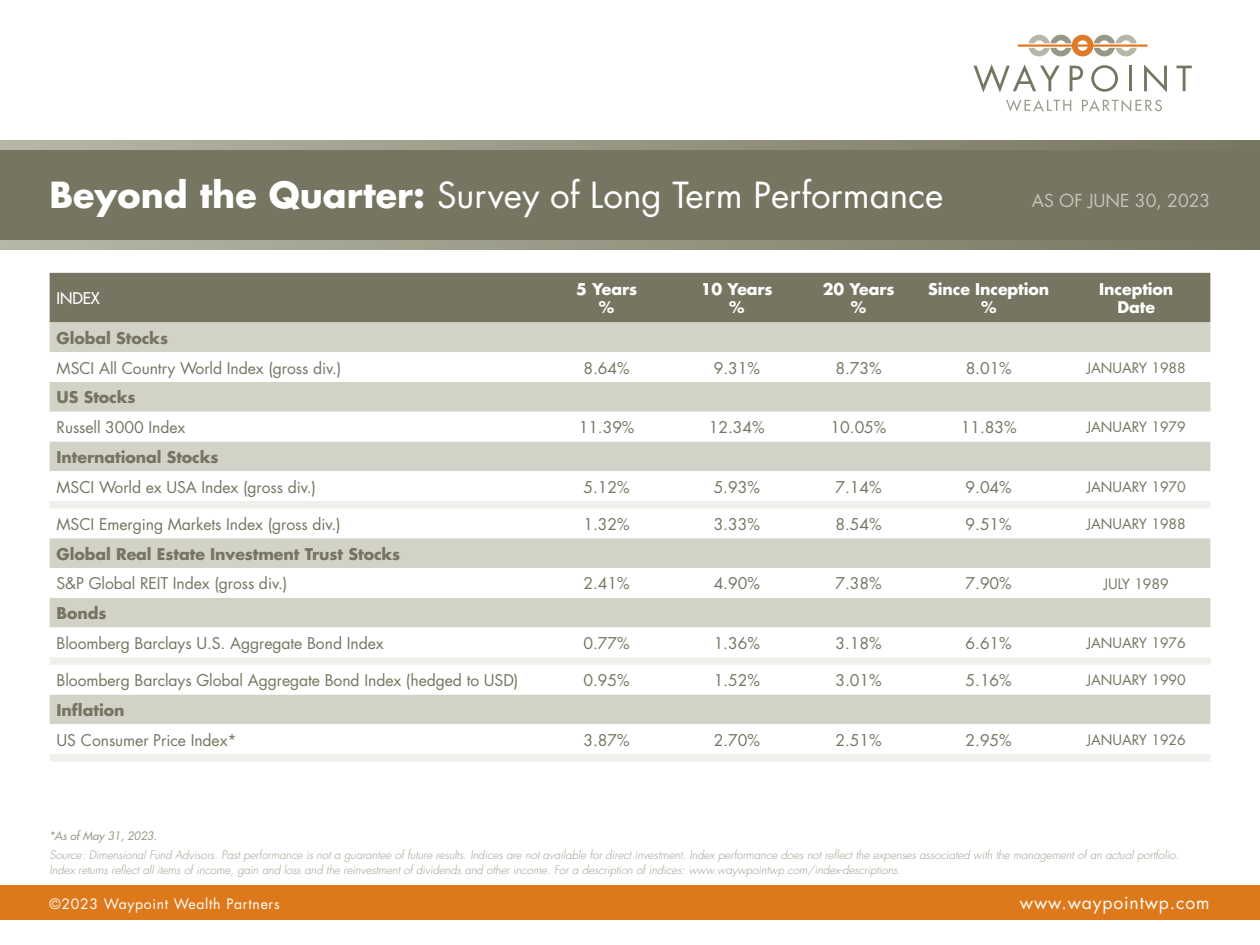
<style>
.page{position:relative;width:1260px;height:945px;background:#fff}
.page>*{position:absolute;margin:0;border:0;box-sizing:border-box;transform-origin:0 0}
.t1{font:35px "Futura Std";color:#fff}
.t2{font:17.5px "Futura Std";letter-spacing:.05em;color:#fff}
.t3{font:17.5px "Futura Std";color:#c5c5b8}
.t4{font:15.75px "Futura Std";letter-spacing:-.005em;color:#767561}
.t5{font:700 15.75px "Futura Std";letter-spacing:-.005em;color:#767561}
.t6{font:700 15.75px/17.5px "Futura Std";letter-spacing:-.005em;color:#fff;text-align:center}
.t7{font:500 15.75px "Futura Std";letter-spacing:-.005em;color:#fff}
.t8{font:14px "Futura Std";letter-spacing:-.005em;color:#767561}
.t9{font:14px "Futura Std";letter-spacing:.05em;color:#fff}
.t10{font:italic 300 11.38px/15.8px "Futura Std";color:#9d9c8a}
.t11{font:italic 500 11.38px "Futura Std";color:#9d9c8a}
.s1{font-weight:700}
</style>
<div class="page">
<div style="left:0;top:885px;width:1260px;height:35px;background:#de791b"></div>
<div style="left:0;top:141px;width:1260px;height:109px;background:linear-gradient(to right,#b6b6a6,#777660)"></div>
<div style="left:0;top:150px;width:1260px;height:90px;background:#767561"></div>
<svg style="left:974px;top:64px;width:86px;height:29px"></svg>
<svg style="left:1070px;top:66px;width:13px;height:25px"></svg>
<svg style="left:1091px;top:65px;width:27px;height:27px"></svg>
<hr style="left:1129px;top:66px;width:3px;height:25px;background:#757561">
<svg style="left:1144px;top:65px;width:23px;height:27px"></svg>
<svg style="left:1176px;top:66px;width:16px;height:25px"></svg>
<svg style="left:1006px;top:100px;width:65px;height:12px"></svg>
<svg style="left:1082px;top:100px;width:80px;height:12px"></svg>
<hr style="left:1018px;top:44px;width:130px;height:3px;background:#df7b26">
<svg style="left:1028px;top:35px;width:109px;height:21px"></svg>
<div style="left:50px;top:273px;width:1160px;height:49px;background:#767561"></div>
<div style="left:50px;top:322px;width:1160px;height:30px;background:#d2d2c7"></div>
<svg style="left:50px;top:382px;width:1160px;height:89px;fill:#d2d2c7"></svg>
<svg style="left:50px;top:501px;width:1160px;height:260px"></svg>
<h1 class="t1" style="left:50px;top:172px;width:895px"><span class="s1">Beyond the Quarter:</span> Survey of Long Term Performance</h1>
<p class="t3" style="left:1032px;top:190px;width:180px">AS OF JUNE 30, 2023</p>
<p class="t7" style="left:57px;top:288px;width:45px">INDEX</p>
<p class="t6" style="left:576px;top:281px;width:63px">5 Years %</p>
<p class="t6" style="left:701px;top:281px;width:73px">10 Years %</p>
<p class="t6" style="left:823px;top:281px;width:73px">20 Years %</p>
<p class="t6" style="left:928px;top:281px;width:123px">Since Inception %</p>
<p class="t6" style="left:1099px;top:281px;width:76px">Inception<br>Date</p>
<p class="t5" style="left:57px;top:327px;width:113px">Global Stocks</p>
<p class="t4" style="left:57px;top:358px;width:286px">MSCI All Country World Index (gross div.)</p>
<p class="t4" style="left:584px;top:358px;width:48px">8.64%</p>
<p class="t4" style="left:714px;top:358px;width:48px">9.31%</p>
<p class="t4" style="left:836px;top:358px;width:48px">8.73%</p>
<p class="t4" style="left:966px;top:358px;width:48px">8.01%</p>
<p class="t8" style="left:1087px;top:359px;width:100px">JANUARY 1988</p>
<p class="t5" style="left:57px;top:387px;width:81px">US Stocks</p>
<p class="t4" style="left:57px;top:417px;width:130px">Russell 3000 Index</p>
<p class="t4" style="left:579px;top:417px;width:57px">11.39%</p>
<p class="t4" style="left:709px;top:417px;width:57px">12.34%</p>
<p class="t4" style="left:831px;top:417px;width:57px">10.05%</p>
<p class="t4" style="left:961px;top:417px;width:57px">11.83%</p>
<p class="t8" style="left:1087px;top:418px;width:100px">JANUARY 1979</p>
<p class="t5" style="left:57px;top:446px;width:164px">International Stocks</p>
<p class="t4" style="left:57px;top:477px;width:261px">MSCI World ex USA Index (gross div.)</p>
<p class="t4" style="left:584px;top:477px;width:48px">5.12%</p>
<p class="t4" style="left:714px;top:477px;width:48px">5.93%</p>
<p class="t4" style="left:835px;top:477px;width:48px">7.14%</p>
<p class="t4" style="left:966px;top:477px;width:48px">9.04%</p>
<p class="t8" style="left:1087px;top:478px;width:100px">JANUARY 1970</p>
<p class="t4" style="left:57px;top:514px;width:286px">MSCI Emerging Markets Index (gross div.)</p>
<p class="t4" style="left:584px;top:514px;width:48px">1.32%</p>
<p class="t4" style="left:714px;top:514px;width:48px">3.33%</p>
<p class="t4" style="left:835px;top:514px;width:48px">8.54%</p>
<p class="t4" style="left:966px;top:514px;width:48px">9.51%</p>
<p class="t8" style="left:1087px;top:515px;width:100px">JANUARY 1988</p>
<p class="t5" style="left:57px;top:543px;width:345px">Global Real Estate Investment Trust Stocks</p>
<p class="t4" style="left:57px;top:574px;width:232px">S&amp;P Global REIT Index (gross div.)</p>
<p class="t4" style="left:584px;top:574px;width:48px">2.41%</p>
<p class="t4" style="left:714px;top:574px;width:48px">4.90%</p>
<p class="t4" style="left:835px;top:574px;width:48px">7.38%</p>
<p class="t4" style="left:966px;top:574px;width:48px">7.90%</p>
<p class="t8" style="left:1104px;top:575px;width:66px">JULY 1989</p>
<p class="t5" style="left:57px;top:603px;width:52px">Bonds</p>
<p class="t4" style="left:57px;top:633px;width:329px">Bloomberg Barclays U.S. Aggregate Bond Index</p>
<p class="t4" style="left:584px;top:633px;width:48px">0.77%</p>
<p class="t4" style="left:714px;top:633px;width:48px">1.36%</p>
<p class="t4" style="left:835px;top:633px;width:48px">3.18%</p>
<p class="t4" style="left:966px;top:633px;width:48px">6.61%</p>
<p class="t8" style="left:1087px;top:634px;width:100px">JANUARY 1976</p>
<p class="t4" style="left:57px;top:670px;width:463px">Bloomberg Barclays Global Aggregate Bond Index (hedged to USD)</p>
<p class="t4" style="left:584px;top:670px;width:48px">0.95%</p>
<p class="t4" style="left:714px;top:670px;width:48px">1.52%</p>
<p class="t4" style="left:835px;top:670px;width:48px">3.01%</p>
<p class="t4" style="left:966px;top:670px;width:48px">5.16%</p>
<p class="t8" style="left:1087px;top:671px;width:100px">JANUARY 1990</p>
<p class="t5" style="left:57px;top:699px;width:69px">Inflation</p>
<p class="t4" style="left:57px;top:730px;width:182px">US Consumer Price Index*</p>
<p class="t4" style="left:584px;top:730px;width:48px">3.87%</p>
<p class="t4" style="left:714px;top:730px;width:48px">2.70%</p>
<p class="t4" style="left:835px;top:730px;width:48px">2.51%</p>
<p class="t4" style="left:966px;top:730px;width:48px">2.95%</p>
<p class="t8" style="left:1087px;top:731px;width:100px">JANUARY 1926</p>
<p class="t11" style="left:50px;top:829px;width:109px">*As of May 31, 2023.</p>
<p class="t10" style="left:50px;top:847px;width:1131px">Source: Dimensional Fund Advisors. Past performance is not a guarantee of future results. Indices are not available for direct investment. Index performance does not reflect the expenses associated with the management of an actual portfolio.<br>Index returns reflect all items of income, gain and loss and the reinvestment of dividends and other income. For a description of indices: www.waywpointwp.com/index-descriptions.</p>
<p class="t9" style="left:50px;top:895px;width:232px">©2023 Waypoint Wealth Partners</p>
<p class="t2" style="left:1020px;top:892px;width:191px">www.waypointwp.com</p>
</div>
